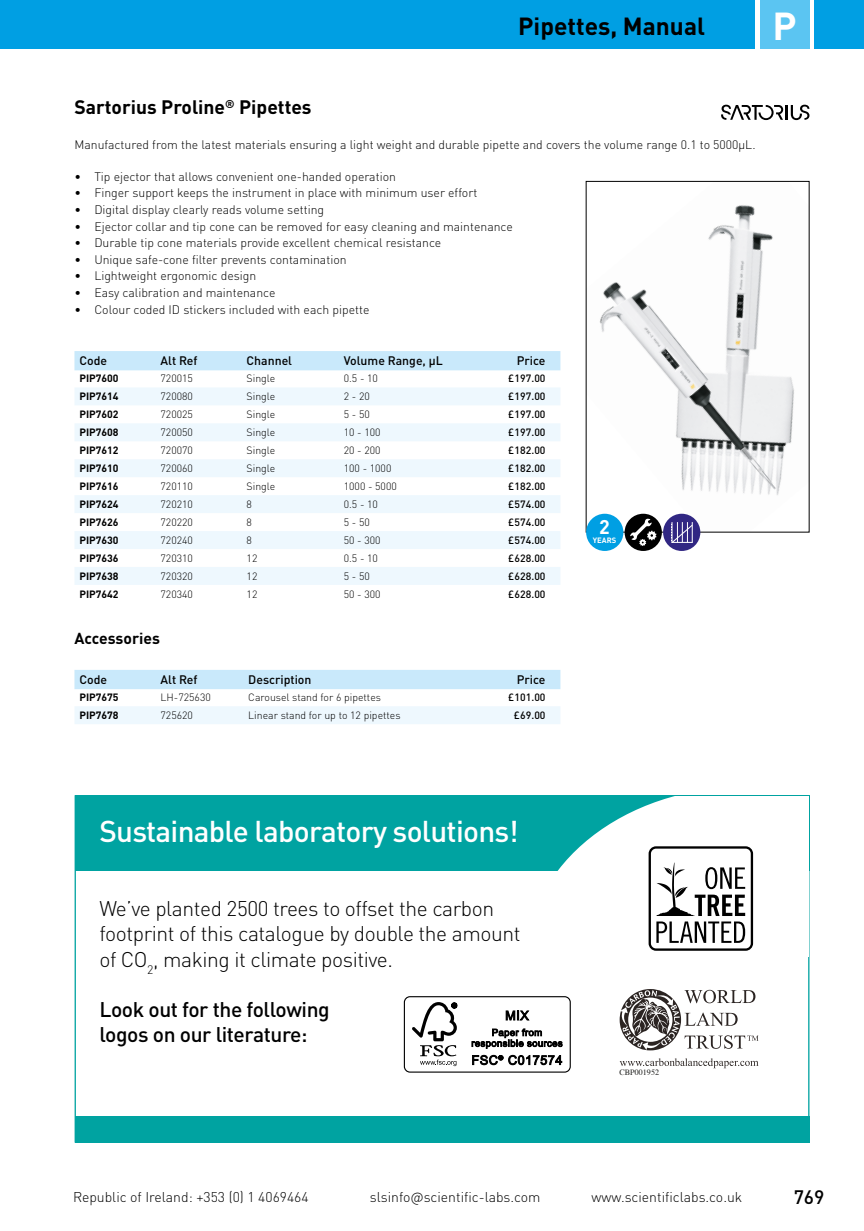
<style>
.page{position:relative;width:864px;height:1231px;background:#fff}
.page>*{position:absolute;margin:0;border:0;box-sizing:border-box;transform-origin:0 0}
.t1{font:700 38.5px "DIN Pro";color:#fff}
.t2{font:500 29.75px "DIN Pro";letter-spacing:-.025em;color:#fff}
.t3{font:700 24.5px "DIN Pro";color:#000}
.t4{font:300 21px/25.2px "DIN Pro";letter-spacing:-.02em;color:#000}
.t5{font:500 21px/25.2px "DIN Pro";letter-spacing:-.02em;color:#000}
.t6{font:700 19.6px "DIN Pro";color:#fff}
.t7{font:700 19.25px "DIN Pro";color:#000}
.t8{font:500 19.25px "DIN Pro";color:#000}
.t9{font:700 15.75px "DIN Pro";color:#000}
.t10{font:300 14px "DIN Pro";color:#000}
.t11{font:300 12.25px "DIN Pro";color:#000}
.t12{font:500 12.25px "DIN Pro";color:#000}
.t13{font:300 10.5px "DIN Pro";color:#000}
.t14{font:700 10.5px "DIN Pro";color:#000}
.t15{font:500 10.5px "DIN Pro";color:#000}
.t16{font:8.05px "Times";color:#1d1d1b}
.t17{font:700 7.7px "DIN Pro";color:#fff}
</style>
<div class="page">
<div style="left:0;top:0;width:754px;height:48px;background:#009fe3"></div>
<div style="left:759px;top:0;width:50px;height:48px;background:#5bc5f2"></div>
<div style="left:814px;top:0;width:49px;height:48px;background:#009fe3"></div>
<div style="left:74px;top:351px;width:486px;height:19px;background:#c9e9fb"></div>
<svg style="left:75px;top:388px;width:485px;height:197px;fill:#eef8fe"></svg>
<svg style="left:721px;top:105px;width:88px;height:15px"></svg>
<img style="left:587px;top:205px;width:207px;height:325px">
<div style="left:662px;top:513px;width:38px;height:38px;background:#312783;border-radius:50%"></div>
<svg style="left:671px;top:522px;width:22px;height:21px"></svg>
<svg style="left:624px;top:513px;width:37px;height:38px"></svg>
<svg style="left:630px;top:518px;width:26px;height:28px"></svg>
<div style="left:586px;top:513px;width:37px;height:38px;background:#009fe3;border-radius:50%"></div>
<div style="left:74px;top:670px;width:486px;height:19px;background:#c9e9fb"></div>
<div style="left:75px;top:706px;width:485px;height:18px;background:#eef8fe"></div>
<div style="left:75px;top:795px;width:734px;height:347px;background:#fff;border:1px solid #00a3a1"></div>
<div style="left:75px;top:795px;width:734px;height:75px;background:#00a3a1"></div>
<div style="left:75px;top:1115px;width:734px;height:27px;background:#00a3a1"></div>
<svg style="left:526px;top:796px;width:281px;height:155px;fill:#fff"></svg>
<svg style="left:648px;top:846px;width:104px;height:104px"></svg>
<svg style="left:619px;top:1058px;width:139px;height:10px"></svg>
<svg style="left:619px;top:989px;width:139px;height:61px"></svg>
<div style="left:403px;top:996px;width:167px;height:76px;border:1px solid #000;border-radius:6px"></div>
<svg style="left:412px;top:1002px;width:45px;height:63px"></svg>
<svg style="left:505px;top:1010px;width:24px;height:10px"></svg>
<svg style="left:471px;top:1028px;width:91px;height:20px"></svg>
<svg style="left:472px;top:1054px;width:90px;height:11px"></svg>
<h3 class="t3" style="left:518px;top:6px;width:188px">Pipettes, Manual</h3>
<h1 class="t1" style="left:772px;top:-6px;width:26px">P</h1>
<h3 class="t7" style="left:74px;top:91px;width:238px">Sartorius Proline<sup>®</sup> Pipettes</h3>
<p class="t11" style="left:74px;top:135px;width:682px">Manufactured from the latest materials ensuring a light weight and durable pipette and covers the volume range 0.1 to 5000µL.</p>
<p class="t11" style="left:74px;top:167px;width:323px">• Tip ejector that allows convenient one-handed operation</p>
<p class="t11" style="left:74px;top:183px;width:404px">• Finger support keeps the instrument in place with minimum user effort</p>
<p class="t11" style="left:74px;top:200px;width:251px">• Digital display clearly reads volume setting</p>
<p class="t11" style="left:74px;top:216px;width:440px">• Ejector collar and tip cone can be removed for easy cleaning and maintenance</p>
<p class="t11" style="left:74px;top:233px;width:368px">• Durable tip cone materials provide excellent chemical resistance</p>
<p class="t11" style="left:74px;top:250px;width:273px">• Unique safe-cone filter prevents contamination</p>
<p class="t11" style="left:74px;top:266px;width:183px">• Lightweight ergonomic design</p>
<p class="t11" style="left:74px;top:283px;width:202px">• Easy calibration and maintenance</p>
<p class="t11" style="left:74px;top:300px;width:296px">• Colour coded ID stickers included with each pipette</p>
<p class="t12" style="left:79px;top:351px;width:29px">Code</p>
<p class="t12" style="left:160px;top:351px;width:38px">Alt Ref</p>
<p class="t12" style="left:246px;top:351px;width:47px">Channel</p>
<p class="t12" style="left:343px;top:351px;width:101px">Volume Range, µL</p>
<p class="t12" style="left:516px;top:351px;width:30px">Price</p>
<p class="t14" style="left:79px;top:370px;width:41px">PIP7600</p>
<p class="t13" style="left:160px;top:370px;width:34px">720015</p>
<p class="t13" style="left:246px;top:370px;width:30px">Single</p>
<p class="t13" style="left:343px;top:370px;width:36px">0.5 - 10</p>
<p class="t15" style="left:508px;top:370px;width:39px">£197.00</p>
<p class="t14" style="left:79px;top:388px;width:41px">PIP7614</p>
<p class="t13" style="left:160px;top:388px;width:34px">720080</p>
<p class="t13" style="left:246px;top:388px;width:30px">Single</p>
<p class="t13" style="left:343px;top:388px;width:28px">2 - 20</p>
<p class="t15" style="left:508px;top:388px;width:39px">£197.00</p>
<p class="t14" style="left:79px;top:406px;width:41px">PIP7602</p>
<p class="t13" style="left:160px;top:406px;width:34px">720025</p>
<p class="t13" style="left:246px;top:406px;width:30px">Single</p>
<p class="t13" style="left:343px;top:406px;width:28px">5 - 50</p>
<p class="t15" style="left:508px;top:406px;width:39px">£197.00</p>
<p class="t14" style="left:79px;top:424px;width:41px">PIP7608</p>
<p class="t13" style="left:160px;top:424px;width:34px">720050</p>
<p class="t13" style="left:246px;top:424px;width:30px">Single</p>
<p class="t13" style="left:343px;top:424px;width:38px">10 - 100</p>
<p class="t15" style="left:508px;top:424px;width:39px">£197.00</p>
<p class="t14" style="left:79px;top:441px;width:41px">PIP7612</p>
<p class="t13" style="left:160px;top:442px;width:34px">720070</p>
<p class="t13" style="left:246px;top:442px;width:30px">Single</p>
<p class="t13" style="left:343px;top:442px;width:38px">20 - 200</p>
<p class="t15" style="left:508px;top:442px;width:39px">£182.00</p>
<p class="t14" style="left:79px;top:459px;width:41px">PIP7610</p>
<p class="t13" style="left:160px;top:460px;width:34px">720060</p>
<p class="t13" style="left:246px;top:460px;width:30px">Single</p>
<p class="t13" style="left:343px;top:460px;width:49px">100 - 1000</p>
<p class="t15" style="left:508px;top:460px;width:39px">£182.00</p>
<p class="t14" style="left:79px;top:477px;width:41px">PIP7616</p>
<p class="t13" style="left:160px;top:478px;width:34px">720110</p>
<p class="t13" style="left:246px;top:478px;width:30px">Single</p>
<p class="t13" style="left:343px;top:478px;width:55px">1000 - 5000</p>
<p class="t15" style="left:508px;top:478px;width:39px">£182.00</p>
<p class="t14" style="left:79px;top:495px;width:41px">PIP7624</p>
<p class="t13" style="left:160px;top:496px;width:34px">720210</p>
<p class="t13" style="left:246px;top:496px;width:7px">8</p>
<p class="t13" style="left:343px;top:496px;width:36px">0.5 - 10</p>
<p class="t15" style="left:508px;top:496px;width:39px">£574.00</p>
<p class="t14" style="left:79px;top:513px;width:41px">PIP7626</p>
<p class="t13" style="left:160px;top:514px;width:34px">720220</p>
<p class="t13" style="left:246px;top:514px;width:7px">8</p>
<p class="t13" style="left:343px;top:514px;width:28px">5 - 50</p>
<p class="t15" style="left:508px;top:513px;width:39px">£574.00</p>
<p class="t14" style="left:79px;top:531px;width:41px">PIP7630</p>
<p class="t13" style="left:160px;top:532px;width:34px">720240</p>
<p class="t13" style="left:246px;top:532px;width:7px">8</p>
<p class="t13" style="left:343px;top:532px;width:38px">50 - 300</p>
<p class="t15" style="left:508px;top:531px;width:39px">£574.00</p>
<p class="t14" style="left:79px;top:549px;width:41px">PIP7636</p>
<p class="t13" style="left:160px;top:550px;width:34px">720310</p>
<p class="t13" style="left:246px;top:550px;width:12px">12</p>
<p class="t13" style="left:343px;top:550px;width:36px">0.5 - 10</p>
<p class="t15" style="left:508px;top:549px;width:39px">£628.00</p>
<p class="t14" style="left:79px;top:567px;width:41px">PIP7638</p>
<p class="t13" style="left:160px;top:568px;width:34px">720320</p>
<p class="t13" style="left:246px;top:568px;width:12px">12</p>
<p class="t13" style="left:343px;top:568px;width:28px">5 - 50</p>
<p class="t15" style="left:508px;top:567px;width:39px">£628.00</p>
<p class="t14" style="left:79px;top:585px;width:41px">PIP7642</p>
<p class="t13" style="left:160px;top:586px;width:34px">720340</p>
<p class="t13" style="left:246px;top:586px;width:12px">12</p>
<p class="t13" style="left:343px;top:586px;width:38px">50 - 300</p>
<p class="t15" style="left:508px;top:585px;width:39px">£628.00</p>
<p class="t9" style="left:74px;top:624px;width:87px">Accessories</p>
<p class="t12" style="left:79px;top:669px;width:29px">Code</p>
<p class="t12" style="left:160px;top:669px;width:38px">Alt Ref</p>
<p class="t12" style="left:248px;top:669px;width:65px">Description</p>
<p class="t12" style="left:516px;top:669px;width:30px">Price</p>
<p class="t14" style="left:79px;top:688px;width:41px">PIP7675</p>
<p class="t13" style="left:160px;top:689px;width:52px">LH-725630</p>
<p class="t13" style="left:248px;top:689px;width:134px">Carousel stand for 6 pipettes</p>
<p class="t15" style="left:508px;top:689px;width:39px">£101.00</p>
<p class="t14" style="left:79px;top:706px;width:41px">PIP7678</p>
<p class="t13" style="left:160px;top:707px;width:34px">725620</p>
<p class="t13" style="left:248px;top:707px;width:154px">Linear stand for up to 12 pipettes</p>
<p class="t15" style="left:513px;top:707px;width:33px">£69.00</p>
<h2 class="t2" style="left:99px;top:807px;width:420px">Sustainable laboratory solutions!</h2>
<h3 class="t4" style="left:99px;top:894px;width:422px">We’ve planted 2500 trees to offset the carbon footprint of this catalogue by double the amount of CO<sub>2</sub>, making it climate positive.</h3>
<h3 class="t5" style="left:99px;top:994px;width:232px">Look out for the following logos on our literature:</h3>
<h3 class="t6" style="left:599px;top:510px;width:12px">2</h3>
<p class="t17" style="left:592px;top:533px;width:25px">YEARS</p>
<p class="t16" style="left:619px;top:1064px;width:41px">CBP001952</p>
<p class="t10" style="left:73px;top:1185px;width:237px">Republic of Ireland: +353 (0) 1 4069464</p>
<p class="t10" style="left:370px;top:1185px;width:172px">slsinfo@scientific-labs.com</p>
<p class="t10" style="left:591px;top:1185px;width:152px">www.scientificlabs.co.uk</p>
<h3 class="t8" style="left:793px;top:1180px;width:32px">769</h3>
</div>
